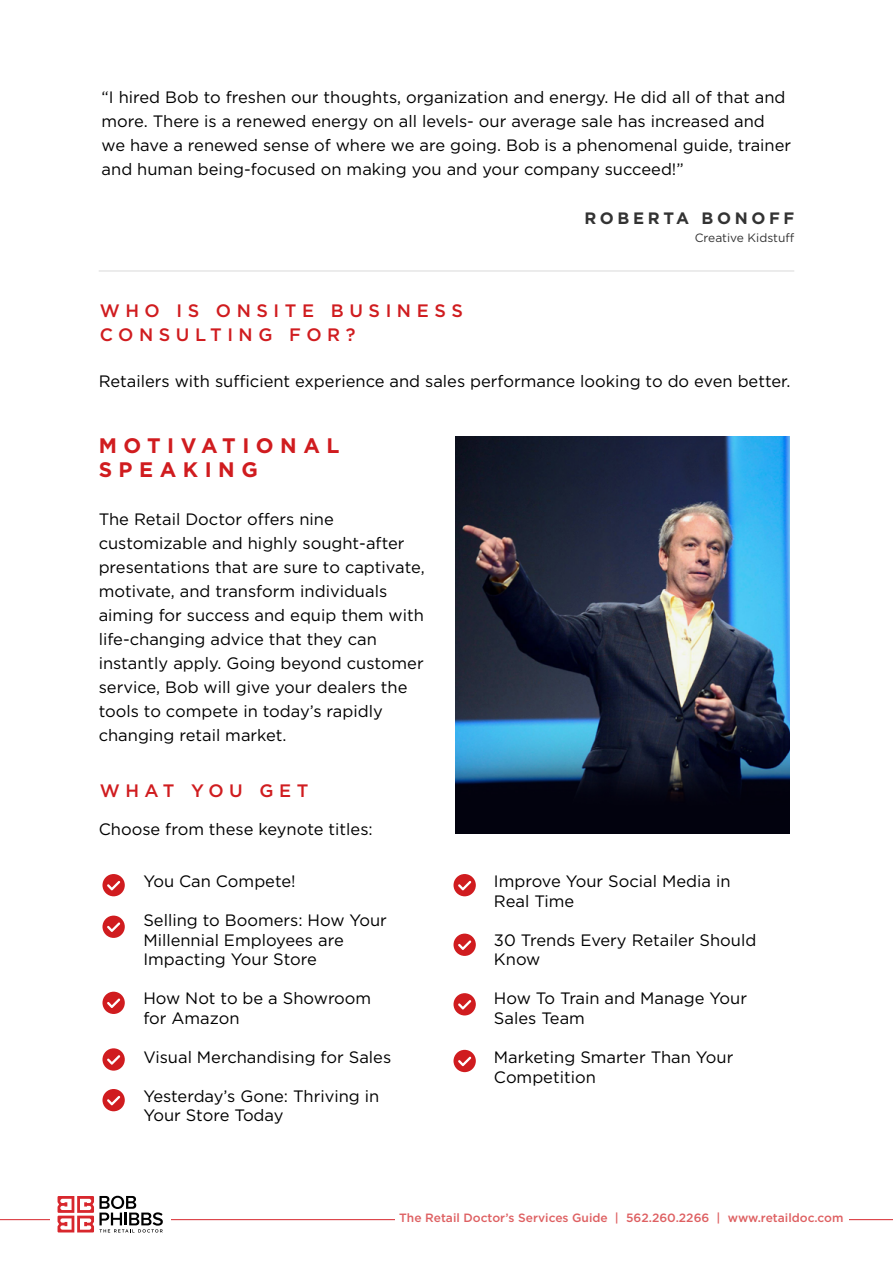
<style>
.page{position:relative;width:893px;height:1263px;background:#fff}
.page>*{position:absolute;margin:0;border:0;box-sizing:border-box;transform-origin:0 0}
.t1{font:700 21px/24px "Gotham";letter-spacing:.31em;color:#d01c1f}
.t2{font:500 18px/24px "Gotham";letter-spacing:.31em;color:#d01c1f}
.t3{font:16.5px/24px "Gotham";color:#000}
.t4{font:700 16.5px "Gotham";letter-spacing:.22em;color:#333}
.t5{font:500 12px "Gotham";color:#de6062}
.t6{font:12px "Gotham";color:#333}
</style>
<div class="page">
<hr style="left:0;top:1219px;width:893px;height:1px;background:#d8272d">
<div style="left:395px;top:1210px;width:454px;height:22px;background:#fff"></div>
<div style="left:50px;top:1189px;width:121px;height:48px;background:#fff"></div>
<svg style="left:58px;top:1196px;width:105px;height:36px"></svg>
<hr style="left:99px;top:271px;width:695px;height:1px;background:#363636">
<img style="left:455px;top:437px;width:335px;height:396px">
<svg style="left:453px;top:874px;width:23px;height:23px"></svg>
<svg style="left:102px;top:874px;width:23px;height:23px"></svg>
<svg style="left:453px;top:933px;width:23px;height:23px"></svg>
<svg style="left:102px;top:915px;width:23px;height:23px"></svg>
<svg style="left:453px;top:993px;width:23px;height:22px"></svg>
<svg style="left:102px;top:992px;width:23px;height:22px"></svg>
<svg style="left:453px;top:1050px;width:23px;height:22px"></svg>
<svg style="left:102px;top:1048px;width:23px;height:23px"></svg>
<svg style="left:102px;top:1089px;width:23px;height:22px"></svg>
<p class="t3" style="left:102px;top:84px;width:691px">“I hired Bob to freshen our thoughts, organization and energy. He did all of that and more. There is a renewed energy on all levels- our average sale has increased and we have a renewed sense of where we are going. Bob is a phenomenal guide, trainer and human being-focused on making you and your company succeed!”</p>
<p class="t4" style="left:584px;top:207px;width:211px">ROBERTA BONOFF</p>
<p class="t6" style="left:695px;top:230px;width:101px">Creative Kidstuff</p>
<p class="t2" style="left:100px;top:298px;width:365px">WHO IS ONSITE BUSINESS<br>CONSULTING FOR?</p>
<p class="t3" style="left:99px;top:368px;width:693px">Retailers with sufficient experience and sales performance looking to do even better.</p>
<p class="t1" style="left:99px;top:434px;width:242px">MOTIVATIONAL<br>SPEAKING</p>
<p class="t3" style="left:99px;top:507px;width:328px">The Retail Doctor offers nine customizable and highly sought-after presentations that are sure to captivate, motivate, and transform individuals aiming for success and equip them with life-changing advice that they can instantly apply. Going beyond customer service, Bob will give your dealers the tools to compete in today’s rapidly changing retail market.</p>
<p class="t2" style="left:100px;top:778px;width:210px">WHAT YOU GET</p>
<p class="t3" style="left:99px;top:817px;width:276px">Choose from these keynote titles:</p>
<p class="t3" style="left:143px;top:869px;width:154px">You Can Compete!</p>
<p class="t3" style="left:143px;top:910px;width:245px;line-height:19.5px">Selling to Boomers: How Your<br>Millennial Employees are<br>Impacting Your Store</p>
<p class="t3" style="left:143px;top:988px;width:229px;line-height:19.5px">How Not to be a Showroom for Amazon</p>
<p class="t3" style="left:143px;top:1045px;width:249px">Visual Merchandising for Sales</p>
<p class="t3" style="left:143px;top:1086px;width:237px;line-height:19.5px">Yesterday’s Gone: Thriving in<br>Your Store Today</p>
<p class="t3" style="left:494px;top:871px;width:238px;line-height:19.5px">Improve Your Social Media in<br>Real Time</p>
<p class="t3" style="left:494px;top:930px;width:264px;line-height:19.5px">30 Trends Every Retailer Should<br>Know</p>
<p class="t3" style="left:494px;top:988px;width:255px;line-height:19.5px">How To Train and Manage Your<br>Sales Team</p>
<p class="t3" style="left:494px;top:1047px;width:241px;line-height:19.5px">Marketing Smarter Than Your<br>Competition</p>
<p class="t5" style="left:399px;top:1210px;width:446px">The Retail Doctor’s Services Guide | 562.260.2266 | www.retaildoc.com</p>
</div>
